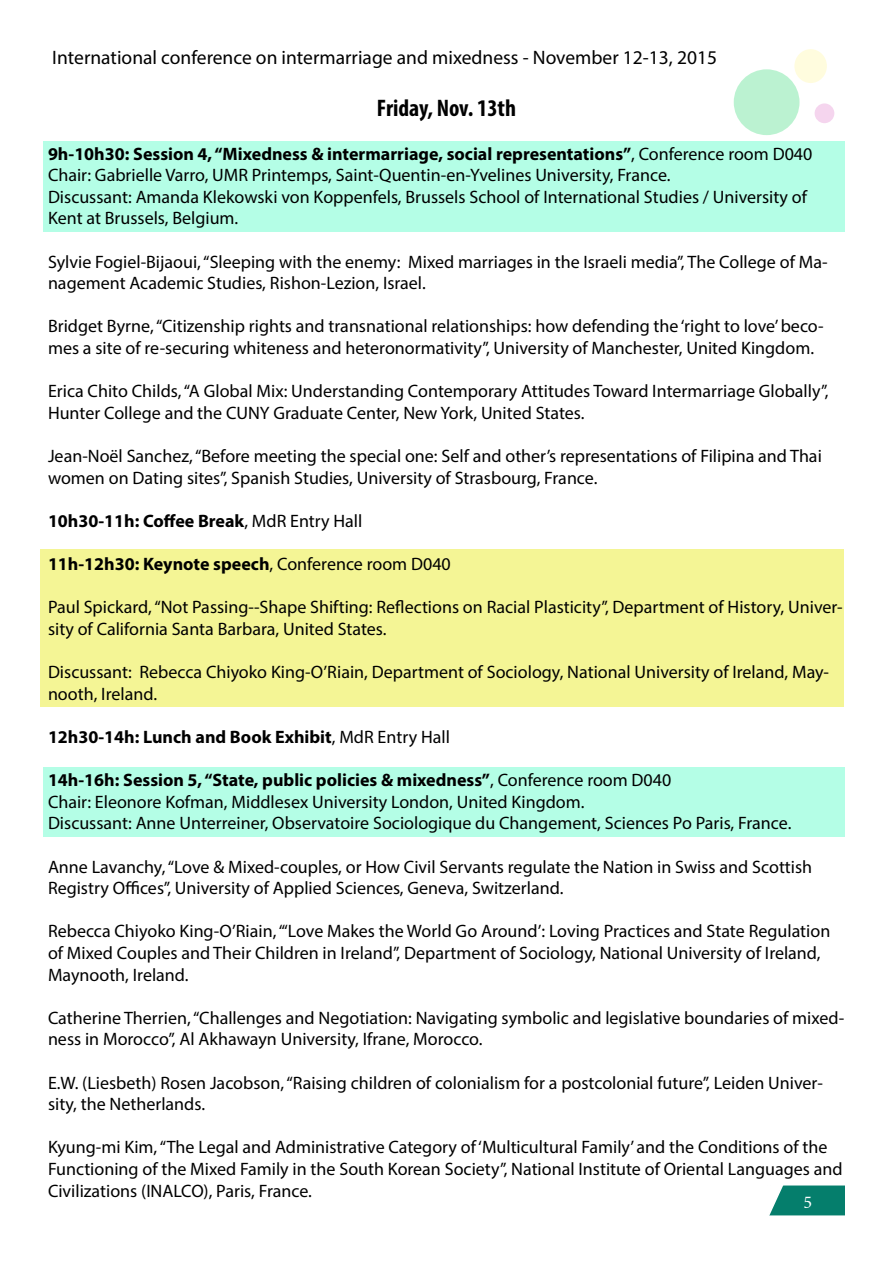
<style>
.page{position:relative;width:893px;height:1263px;background:#fff}
.page>*{position:absolute;margin:0;border:0;box-sizing:border-box;transform-origin:0 0}
.t1{font:700 condensed 24px "Myriad Pro";color:#000}
.t2{font:19.5px "Myriad Pro";color:#000}
.t3{font:18px/21.6px "Myriad Pro";color:#000}
.t4{font:700 18px "Myriad Pro";color:#000}
.t5{font:18px "Minion Pro";color:#fff}
.s1{font-weight:400}
</style>
<div class="page">
<div style="left:768px;top:1185px;width:77px;height:30px;background:#057e6c;border:2px solid #057e6c"></div>
<svg style="left:768px;top:1185px;width:18px;height:31px"></svg>
<div style="left:43px;top:142px;width:802px;height:90px;background:#b4fee6"></div>
<div style="left:43px;top:767px;width:802px;height:70px;background:#b4fee6"></div>
<div style="left:40px;top:550px;width:804px;height:157px;background:#f4f595"></div>
<div style="left:734px;top:69px;width:65px;height:66px;background:#bbf2d1;border-radius:50%"></div>
<div style="left:794px;top:49px;width:33px;height:34px;background:#fffcde;border-radius:50%"></div>
<div style="left:815px;top:103px;width:19px;height:20px;background:#f5d5ee;border-radius:50%"></div>
<p class="t2" style="left:52px;top:45px;width:666px">International conference on intermarriage and mixedness - November 12-13, 2015</p>
<p class="t1" style="left:377px;top:93px;width:141px">Friday, Nov. 13th</p>
<p class="t4" style="left:48px;top:142px;width:766px">9h-10h30: Session 4, “Mixedness &amp; intermarriage, social representations”<span class="s1">, Conference room D040</span></p>
<p class="t3" style="left:48px;top:164px;width:624px">Chair: Gabrielle Varro, UMR Printemps, Saint-Quentin-en-Yvelines University, France.</p>
<p class="t3" style="left:48px;top:186px;width:761px">Discussant: Amanda Klekowski von Koppenfels, Brussels School of International Studies / University of<br>Kent at Brussels, Belgium.</p>
<p class="t3" style="left:48px;top:251px;width:781px">Sylvie Fogiel-Bijaoui, “Sleeping with the enemy: Mixed marriages in the Israeli media”, The College of Ma&shy;nagement Academic Studies, Rishon-Lezion, Israel.</p>
<p class="t3" style="left:48px;top:315px;width:777px">Bridget Byrne, “Citizenship rights and transnational relationships: how defending the ‘right to love’ beco&shy;mes a site of re-securing whiteness and heteronormativity”, University of Manchester, United Kingdom.</p>
<p class="t3" style="left:48px;top:380px;width:782px">Erica Chito Childs, “A Global Mix: Understanding Contemporary Attitudes Toward Intermarriage Globally”,<br>Hunter College and the CUNY Graduate Center, New York, United States.</p>
<p class="t3" style="left:48px;top:445px;width:775px">Jean-Noël Sanchez, “Before meeting the special one: Self and other’s representations of Filipina and Thai women on Dating sites”, Spanish Studies, University of Strasbourg, France.</p>
<p class="t4" style="left:48px;top:509px;width:316px">10h30-11h: Coffee Break<span class="s1">, MdR Entry Hall</span></p>
<p class="t4" style="left:48px;top:552px;width:404px">11h-12h30: Keynote speech<span class="s1">, Conference room D040</span></p>
<p class="t3" style="left:48px;top:596px;width:796px">Paul Spickard, “Not Passing--Shape Shifting: Reflections on Racial Plasticity”, Department of History, Univer&shy;sity of California Santa Barbara, United States.</p>
<p class="t3" style="left:48px;top:661px;width:783px">Discussant: Rebecca Chiyoko King-O’Riain, Department of Sociology, National University of Ireland, May&shy;nooth, Ireland.</p>
<p class="t4" style="left:48px;top:725px;width:403px">12h30-14h: Lunch and Book Exhibit<span class="s1">, MdR Entry Hall</span></p>
<p class="t4" style="left:48px;top:768px;width:625px">14h-16h: Session 5, “State, public policies &amp; mixedness”<span class="s1">, Conference room D040</span></p>
<p class="t3" style="left:48px;top:791px;width:538px">Chair: Eleonore Kofman, Middlesex University London, United Kingdom.</p>
<p class="t3" style="left:48px;top:812px;width:745px">Discussant: Anne Unterreiner, Observatoire Sociologique du Changement, Sciences Po Paris, France.</p>
<p class="t3" style="left:48px;top:855px;width:766px">Anne Lavanchy, “Love &amp; Mixed-couples, or How Civil Servants regulate the Nation in Swiss and Scottish<br>Registry Offices”, University of Applied Sciences, Geneva, Switzerland.</p>
<p class="t3" style="left:48px;top:920px;width:784px">Rebecca Chiyoko King-O’Riain, “‘Love Makes the World Go Around’: Loving Practices and State Regulation of Mixed Couples and Their Children in Ireland”, Department of Sociology, National University of Ireland,<br>Maynooth, Ireland.</p>
<p class="t3" style="left:48px;top:1007px;width:798px">Catherine Therrien, “Challenges and Negotiation: Navigating symbolic and legislative boundaries of mixed&shy;ness in Morocco”, Al Akhawayn University, Ifrane, Morocco.</p>
<p class="t3" style="left:48px;top:1071px;width:776px">E.W. (Liesbeth) Rosen Jacobson, “Raising children of colonialism for a postcolonial future”, Leiden Univer&shy;sity, the Netherlands.</p>
<p class="t3" style="left:48px;top:1136px;width:796px">Kyung-mi Kim, “The Legal and Administrative Category of ‘Multicultural Family’ and the Conditions of the<br>Functioning of the Mixed Family in the South Korean Society”, National Institute of Oriental Languages and<br>Civilizations (INALCO), Paris, France.</p>
<p class="t5" style="left:803px;top:1190px;width:10px">5</p>
</div>
